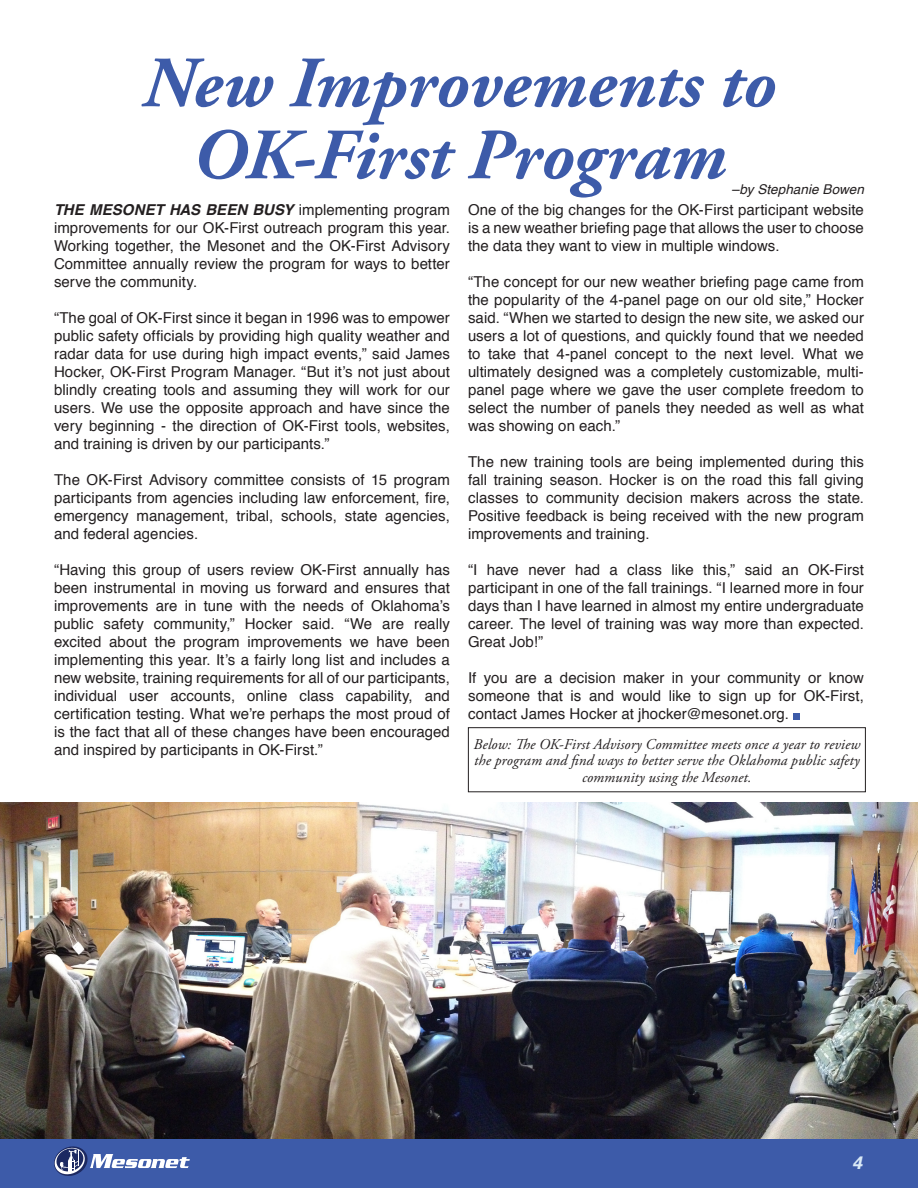
<style>
.page{position:relative;width:918px;height:1188px;background:#fff}
.page>*{position:absolute;margin:0;border:0;box-sizing:border-box;transform-origin:0 0}
.Calendar{font:italic 700 72px/72px "Adobe Garamond Pro";color:#3d5ba9;text-align:center}
.t1{font:italic 700 18px "Univers";color:#d9e9f6}
.Body{font:15px/18px "Helvetica";letter-spacing:.005em;color:#231f20;text-align:justify}
.Calendar-2{font:italic 15px/16.5px "Adobe Garamond Pro";letter-spacing:.01em;color:#231f20;text-align:center}
.Contact_Titles{font:italic 13.5px "Helvetica";letter-spacing:.005em;color:#231f20}
.s1{font-weight:700;font-style:italic}
</style>
<div class="page">
<div style="left:0;top:1138px;width:918px;height:50px;background:#3d5ba9"></div>
<svg style="left:54px;top:1146px;width:136px;height:30px"></svg>
<div style="left:793px;top:713px;width:7px;height:7px;background:#3d5ba9"></div>
<img style="left:0;top:803px;width:918px;height:335px">
<div style="left:468px;top:727px;width:398px;height:65px;border:1px solid #231f20"></div>
<p class="Calendar" style="left:142px;top:49px;width:635px">New Improvements to<br>OK-First Program</p>
<p class="Contact_Titles" style="left:731px;top:178px;width:134px">–by Stephanie Bowen</p>
<p class="Body" style="left:54px;top:201px;width:397px"><span class="s1">THE MESONET HAS BEEN BUSY</span> implementing program improvements for our OK-First outreach program this year.<br>Working together, the Mesonet and the OK-First Advisory Committee annually review the program for ways to better serve the community.</p>
<p class="Body" style="left:54px;top:309px;width:398px">“The goal of OK-First since it began in 1996 was to empower public safety officials by providing high quality weather and radar data for use during high impact events,” said James Hocker, OK-First Program Manager. “But it’s not just about blindly creating tools and assuming they will work for our users. We use the opposite approach and have since the very beginning - the direction of OK-First tools, websites, and training is driven by our participants.”</p>
<p class="Body" style="left:54px;top:471px;width:398px">The OK-First Advisory committee consists of 15 program participants from agencies including law enforcement, fire, emergency management, tribal, schools, state agencies, and federal agencies.</p>
<p class="Body" style="left:54px;top:561px;width:398px">“Having this group of users review OK-First annually has been instrumental in moving us forward and ensures that improvements are in tune with the needs of Oklahoma’s public safety community,” Hocker said. “We are really excited about the program improvements we have been implementing this year. It’s a fairly long list and includes a new website, training requirements for all of our participants, individual user accounts, online class capability, and certification testing. What we’re perhaps the most proud of is the fact that all of these changes have been encouraged and inspired by participants in OK-First.”</p>
<p class="Body" style="left:468px;top:201px;width:397px">One of the big changes for the OK-First participant website is a new weather briefing page that allows the user to choose the data they want to view in multiple windows.</p>
<p class="Body" style="left:468px;top:273px;width:398px">“The concept for our new weather briefing page came from the popularity of the 4-panel page on our old site,” Hocker said. “When we started to design the new site, we asked our users a lot of questions, and quickly found that we needed to take that 4-panel concept to the next level. What we ultimately designed was a completely customizable, multi&shy;panel page where we gave the user complete freedom to select the number of panels they needed as well as what was showing on each.”</p>
<p class="Body" style="left:468px;top:453px;width:398px">The new training tools are being implemented during this fall training season. Hocker is on the road this fall giving classes to community decision makers across the state.<br>Positive feedback is being received with the new program improvements and training.</p>
<p class="Body" style="left:468px;top:561px;width:398px">“I have never had a class like this,” said an OK-First participant in one of the fall trainings. “I learned more in four days than I have learned in almost my entire undergraduate career. The level of training was way more than expected.<br>Great Job!”</p>
<p class="Body" style="left:468px;top:669px;width:397px">If you are a decision maker in your community or know someone that is and would like to sign up for OK-First, contact James Hocker at jhocker@mesonet.org.</p>
<p class="Calendar-2" style="left:473px;top:736px;width:388px">Below: The OK-First Advisory Committee meets once a year to review the program and find ways to better serve the Oklahoma public safety community using the Mesonet.</p>
<p class="t1" style="left:852px;top:1152px;width:12px">4</p>
</div>
